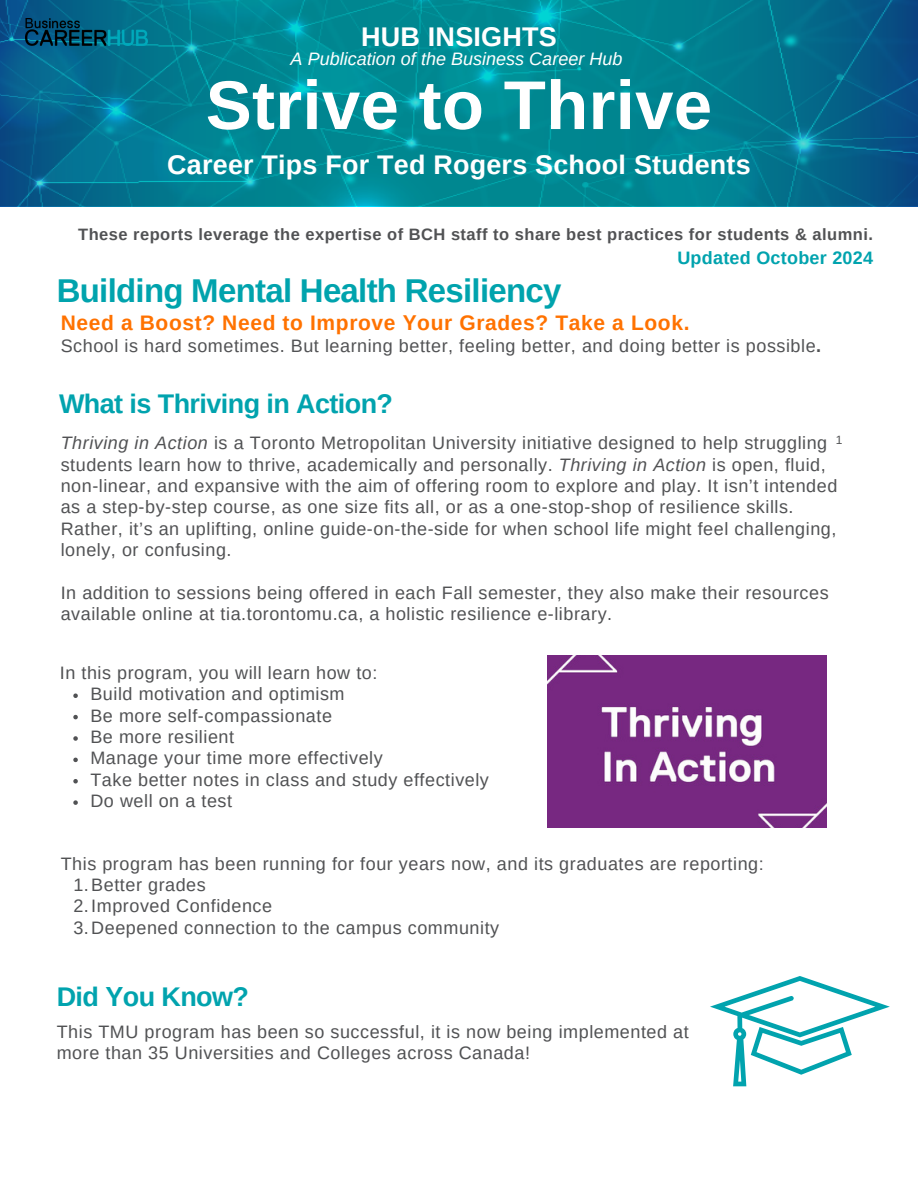
<style>
.page{position:relative;width:918px;height:1188px;background:#fff}
.page>*{position:absolute;margin:0;border:0;box-sizing:border-box;transform-origin:0 0}
.t1{font:700 69px "Arimo";letter-spacing:.005em;color:#fff}
.t2{font:700 33px "Arimo";letter-spacing:-.02em;color:#00a3ad}
.t3{font:700 27px "Arimo";letter-spacing:.01em;color:#fff}
.t4{font:700 27px "Arimo";letter-spacing:-.02em;color:#01a3ae}
.t5{font:700 21px "Arimo";letter-spacing:.03em;color:#ff7200}
.t6{font:18px/21.3px "Arimo";letter-spacing:.03em;color:#515254}
.t7{font:italic 18px "Arimo";color:#fff}
.t8{font:700 18px "Arimo";letter-spacing:.015em;color:#01a3ae}
.t9{font:700 16.5px "Arimo";letter-spacing:.03em;color:#515254}
.t10{font:12px "Arimo";color:#515254}
.s1{font-weight:700}
.s2{font-style:italic}
</style>
<div class="page">
<img style="left:547px;top:656px;width:279px;height:172px">
<svg style="left:710px;top:976px;width:180px;height:110px"></svg>
<svg style="left:73px;top:693px;width:5px;height:5px"></svg>
<svg style="left:73px;top:715px;width:5px;height:4px"></svg>
<svg style="left:73px;top:736px;width:5px;height:5px"></svg>
<svg style="left:73px;top:758px;width:5px;height:4px"></svg>
<svg style="left:73px;top:779px;width:5px;height:4px"></svg>
<svg style="left:73px;top:800px;width:5px;height:5px"></svg>
<svg style="left:0;top:0;width:918px;height:206px;background:#027d92"></svg>
<img style="left:26px;top:18px;width:121px;height:27px">
<p class="t3" style="left:361px;top:21px;width:197px">HUB INSIGHTS</p>
<p class="t7" style="left:291px;top:49px;width:333px">A Publication of the Business Career Hub</p>
<p class="t1" style="left:206px;top:67px;width:508px">Strive to Thrive</p>
<p class="t3" style="left:167px;top:150px;width:585px">Career Tips For Ted Rogers School Students</p>
<p class="t9" style="left:78px;top:225px;width:796px">These reports leverage the expertise of BCH staff to share best practices for students &amp; alumni.</p>
<h2 class="t8" style="left:677px;top:247px;width:197px">Updated October 2024</h2>
<p class="t2" style="left:57px;top:272px;width:506px">Building Mental Health Resiliency</p>
<p class="t5" style="left:61px;top:311px;width:630px">Need a Boost? Need to Improve Your Grades? Take a Look.</p>
<p class="t6" style="left:61px;top:335px;width:762px">School is hard sometimes. But learning better, feeling better, and doing better is possible<span class="s1">.</span></p>
<p class="t4" style="left:59px;top:388px;width:336px">What is Thriving in Action?</p>
<p class="t10" style="left:836px;top:433px;width:8px">1</p>
<p class="t6" style="left:61px;top:432px;width:778px"><span class="s2">Thriving in Action</span> is a Toronto Metropolitan University initiative designed to help struggling students learn how to thrive, academically and personally. <span class="s2">Thriving in Action</span> is open, fluid, non-linear, and expansive with the aim of offering room to explore and play. It isn’t intended as a step-by-step course, as one size fits all, or as a one-stop-shop of resilience skills.<br>Rather, it’s an uplifting, online guide-on-the-side for when school life might feel challenging, lonely, or confusing.</p>
<p class="t6" style="left:61px;top:582px;width:769px">In addition to sessions being offered in each Fall semester, they also make their resources available online at tia.torontomu.ca, a holistic resilience e-library.</p>
<h3 class="t6" style="left:60px;top:662px;width:319px">In this program, you will learn how to:</h3>
<h3 class="t6" style="left:90px;top:683px;width:256px">Build motivation and optimism</h3>
<h1 class="t6" style="left:90px;top:705px;width:243px">Be more self-compassionate</h1>
<p class="t6" style="left:90px;top:726px;width:145px">Be more resilient</p>
<p class="t6" style="left:90px;top:747px;width:294px">Manage your time more effectively</p>
<h2 class="t6" style="left:90px;top:769px;width:400px">Take better notes in class and study effectively</h2>
<p class="t6" style="left:90px;top:790px;width:143px">Do well on a test</p>
<p class="t6" style="left:61px;top:853px;width:705px">This program has been running for four years now, and its graduates are reporting:</p>
<p class="t6" style="left:73px;top:874px;width:134px">1.Better grades</p>
<p class="t6" style="left:73px;top:895px;width:200px">2.Improved Confidence</p>
<p class="t6" style="left:73px;top:917px;width:427px">3.Deepened connection to the campus community</p>
<p class="t4" style="left:57px;top:982px;width:194px">Did You Know?</p>
<p class="t6" style="left:57px;top:1021px;width:634px">This TMU program has been so successful, it is now being implemented at more than 35 Universities and Colleges across Canada!</p>
</div>
